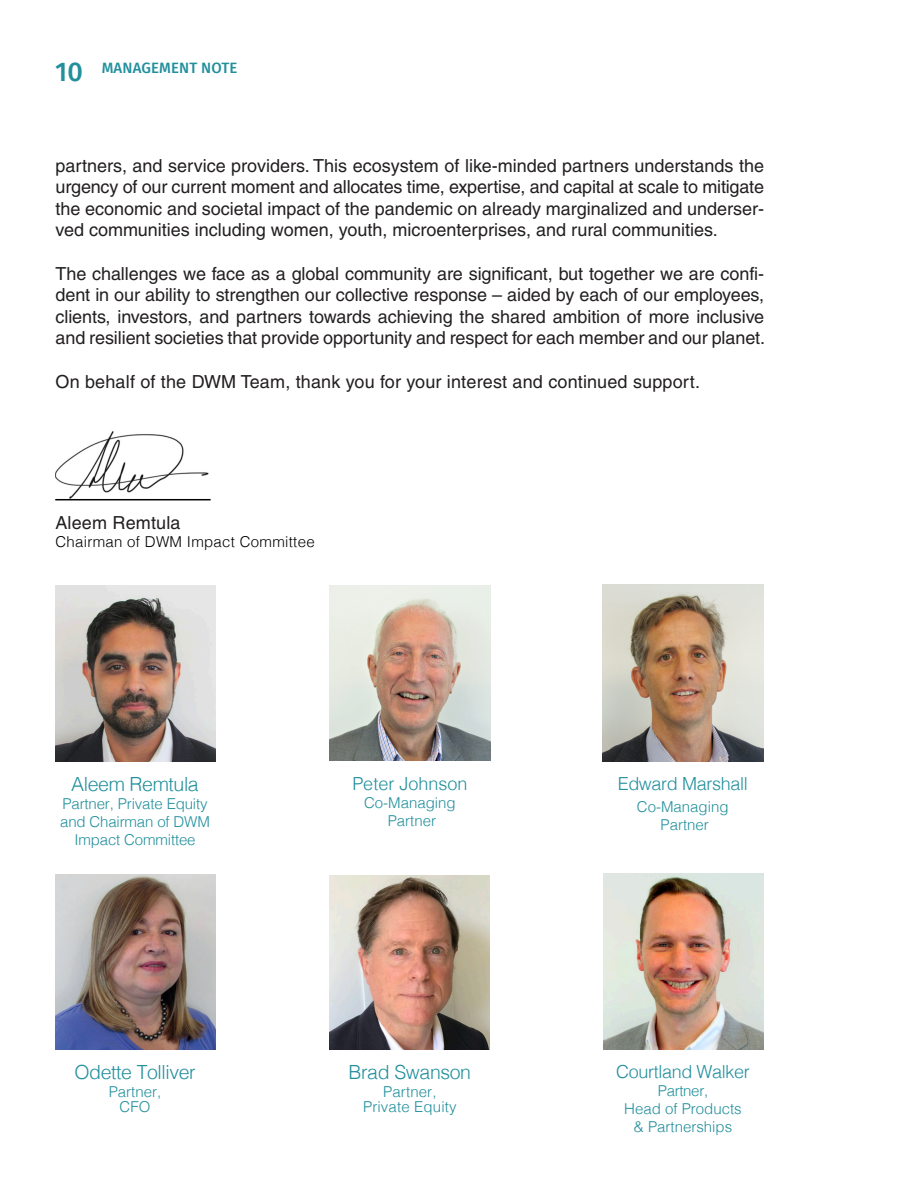
<style>
.page{position:relative;width:918px;height:1188px;background:#fff}
.page>*{position:absolute;margin:0;border:0;box-sizing:border-box;transform-origin:0 0}
.t1{font:500 27px "Fira Sans";color:#218f9c}
.t2{font:300 19.5px "Helvetica";letter-spacing:-.02em;color:#218f9c}
.t3{font:18px/21.6px "Helvetica";color:#231f20;text-align:justify}
.t4{font:300 18px "Helvetica";letter-spacing:-.02em;color:#218f9c}
.t5{font:300 18px "Helvetica";color:#218f9c}
.t6{font:300 15px/18px "Helvetica";color:#218f9c;text-align:center}
.t7{font:300 15px "Helvetica";letter-spacing:.02em;color:#000}
.t8{font:500 15px "Fira Sans";letter-spacing:.01em;color:#218f9c}
.t9{font:300 15px "Helvetica";letter-spacing:-.02em;color:#218f9c}
</style>
<div class="page">
<img style="left:603px;top:585px;width:160px;height:176px">
<img style="left:330px;top:585px;width:160px;height:176px">
<img style="left:55px;top:585px;width:161px;height:176px">
<img style="left:330px;top:875px;width:160px;height:175px">
<img style="left:603px;top:873px;width:161px;height:177px">
<img style="left:55px;top:431px;width:154px;height:68px">
<hr style="left:55px;top:499px;width:156px;height:1px;background:#000001">
<img style="left:55px;top:875px;width:161px;height:174px">
<h1 class="t1" style="left:55px;top:49px;width:29px">10</h1>
<p class="t8" style="left:102px;top:56px;width:137px">MANAGEMENT NOTE</p>
<p class="t3" style="left:56px;top:155px;width:710px">partners, and service providers. This ecosystem of like-minded partners understands the urgency of our current moment and allocates time, expertise, and capital at scale to mitigate the economic and societal impact of the pandemic on already marginalized and underser&shy;ved communities including women, youth, microenterprises, and rural communities.</p>
<p class="t3" style="left:56px;top:263px;width:711px">The challenges we face as a global community are significant, but together we are confi&shy;dent in our ability to strengthen our collective response – aided by each of our employees, clients, investors, and partners towards achieving the shared ambition of more inclusive and resilient societies that provide opportunity and respect for each member and our planet.</p>
<p class="t3" style="left:56px;top:371px;width:646px">On behalf of the DWM Team, thank you for your interest and continued support.</p>
<p class="t3" style="left:55px;top:511px;width:127px">Aleem Remtula</p>
<p class="t7" style="left:55px;top:528px;width:261px">Chairman of DWM Impact Committee</p>
<p class="t2" style="left:71px;top:768px;width:129px">Aleem Remtula</p>
<p class="t6" style="left:60px;top:794px;width:151px">Partner, Private Equity and Chairman of DWM<br>Impact Committee</p>
<p class="t2" style="left:74px;top:1055px;width:123px">Odette Tolliver</p>
<p class="t6" style="left:109px;top:1081px;width:54px">Partner,</p>
<p class="t6" style="left:120px;top:1096px;width:32px">CFO</p>
<p class="t5" style="left:352px;top:768px;width:117px">Peter Johnson</p>
<p class="t6" style="left:364px;top:793px;width:93px">Co-Managing</p>
<p class="t6" style="left:388px;top:811px;width:50px">Partner</p>
<p class="t2" style="left:349px;top:1055px;width:124px">Brad Swanson</p>
<p class="t6" style="left:383px;top:1081px;width:55px">Partner,</p>
<p class="t6" style="left:363px;top:1096px;width:95px">Private Equity</p>
<p class="t4" style="left:618px;top:768px;width:131px">Edward Marshall</p>
<p class="t6" style="left:637px;top:796px;width:93px">Co-Managing</p>
<p class="t6" style="left:661px;top:814px;width:50px">Partner</p>
<p class="t4" style="left:616px;top:1056px;width:135px">Courtland Walker</p>
<p class="t9" style="left:658px;top:1078px;width:52px">Partner,</p>
<p class="t6" style="left:624px;top:1098px;width:119px">Head of Products</p>
<p class="t6" style="left:634px;top:1116px;width:100px">&amp; Partnerships</p>
</div>
